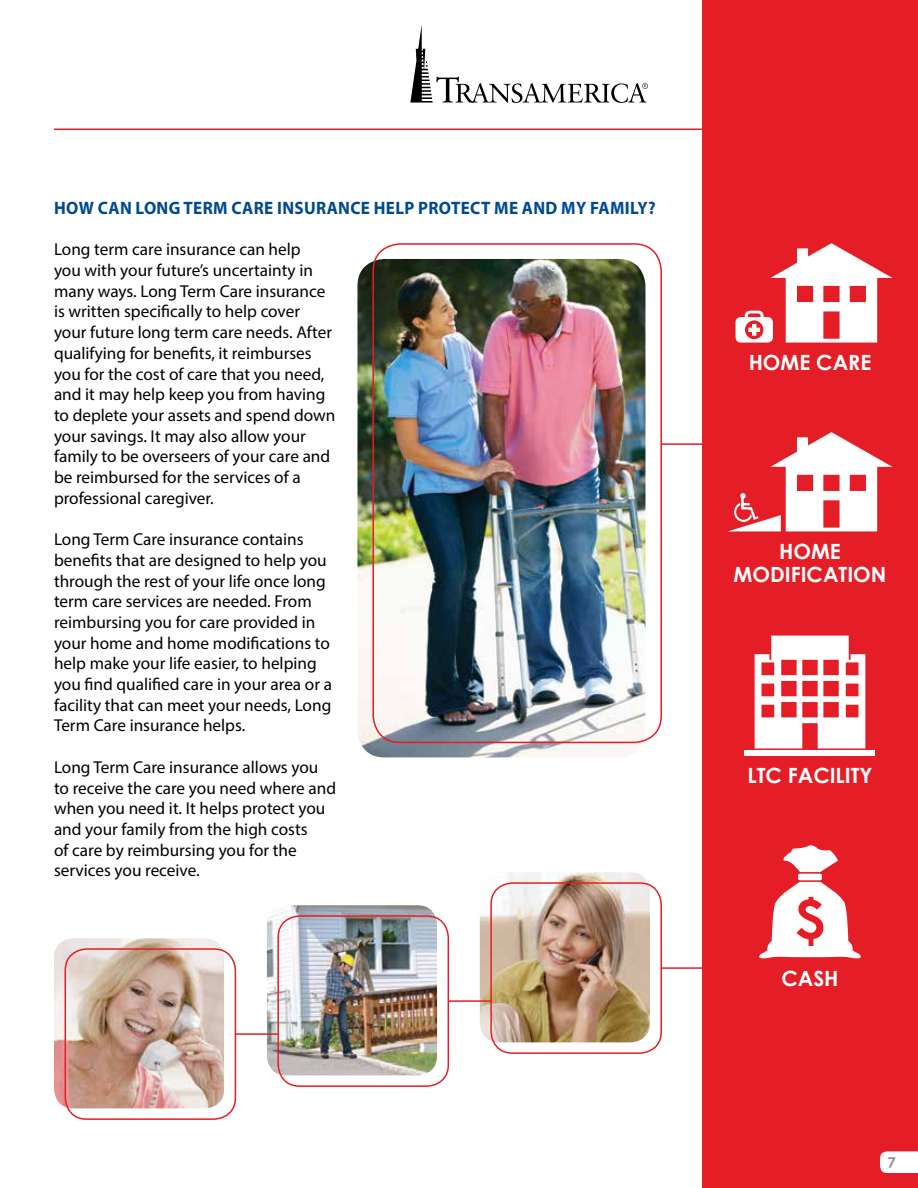
<style>
.page{position:relative;width:918px;height:1188px;background:#fff}
.page>*{position:absolute;margin:0;border:0;box-sizing:border-box;transform-origin:0 0}
.t1{font:700 21px/22.5px "Century Gothic";color:#fff;text-align:center}
.t2{font:700 18px "Myriad Pro";letter-spacing:.02em;color:#004990;scale:.95 1}
.t3{font:17.25px/20.7px "Myriad Pro";color:#000}
.t4{font:700 15px "Century Gothic";color:#939598}
</style>
<div class="page">
<div style="left:702px;top:0;width:216px;height:1188px;background:#e51d26"></div>
<svg style="left:410px;top:25px;width:238px;height:78px"></svg>
<hr style="left:54px;top:129px;width:648px;height:1px;background:#e51d26">
<svg style="left:880px;top:1151px;width:38px;height:22px"></svg>
<img style="left:54px;top:938px;width:170px;height:170px">
<div style="left:65px;top:948px;width:171px;height:172px;border:2px solid #e51d26;border-radius:22px"></div>
<img style="left:267px;top:905px;width:170px;height:170px">
<div style="left:277px;top:915px;width:172px;height:172px;border:2px solid #e51d26;border-radius:22px"></div>
<img style="left:480px;top:872px;width:170px;height:170px">
<div style="left:490px;top:882px;width:172px;height:172px;border:2px solid #e51d26;border-radius:22px"></div>
<img style="left:357px;top:259px;width:288px;height:498px">
<div style="left:372px;top:243px;width:290px;height:500px;border:2px solid #e51d26;border-radius:27px"></div>
<hr style="left:662px;top:443px;width:58px;height:2px;background:#e51d26">
<svg style="left:736px;top:243px;width:156px;height:100px"></svg>
<svg style="left:729px;top:432px;width:163px;height:99px"></svg>
<svg style="left:759px;top:845px;width:102px;height:113px"></svg>
<svg style="left:755px;top:636px;width:110px;height:113px"></svg>
<div style="left:745px;top:750px;width:130px;height:6px;background:#fff"></div>
<div style="left:777px;top:642px;width:66px;height:9px;background:#fff"></div>
<hr style="left:235px;top:1033px;width:43px;height:2px;background:#e51d26">
<hr style="left:448px;top:1000px;width:43px;height:2px;background:#e51d26">
<hr style="left:661px;top:967px;width:47px;height:2px;background:#e51d26">
<p class="t2" style="left:54px;top:196px;width:635px">HOW CAN LONG TERM CARE INSURANCE HELP PROTECT ME AND MY FAMILY?</p>
<p class="t3" style="left:54px;top:239px;width:283px">Long term care insurance can help<br>you with your future’s uncertainty in many ways. Long Term Care insurance is written specifically to help cover your future long term care needs. After qualifying for benefits, it reimburses you for the cost of care that you need, and it may help keep you from having to deplete your assets and spend down your savings. It may also allow your family to be overseers of your care and be reimbursed for the services of a professional caregiver.</p>
<p class="t3" style="left:54px;top:529px;width:280px">Long Term Care insurance contains benefits that are designed to help you through the rest of your life once long term care services are needed. From reimbursing you for care provided in your home and home modifications to help make your life easier, to helping you find qualified care in your area or a facility that can meet your needs, Long Term Care insurance helps.</p>
<p class="t3" style="left:54px;top:756px;width:284px">Long Term Care insurance allows you to receive the care you need where and when you need it. It helps protect you and your family from the high costs<br>of care by reimbursing you for the services you receive.</p>
<p class="t1" style="left:749px;top:351px;width:124px">HOME CARE</p>
<p class="t1" style="left:734px;top:540px;width:154px">HOME<br>MODIFICATION</p>
<p class="t1" style="left:747px;top:764px;width:127px">LTC FACILITY</p>
<p class="t1" style="left:781px;top:967px;width:59px">CASH</p>
<p class="t4" style="left:888px;top:1153px;width:10px">7</p>
</div>
